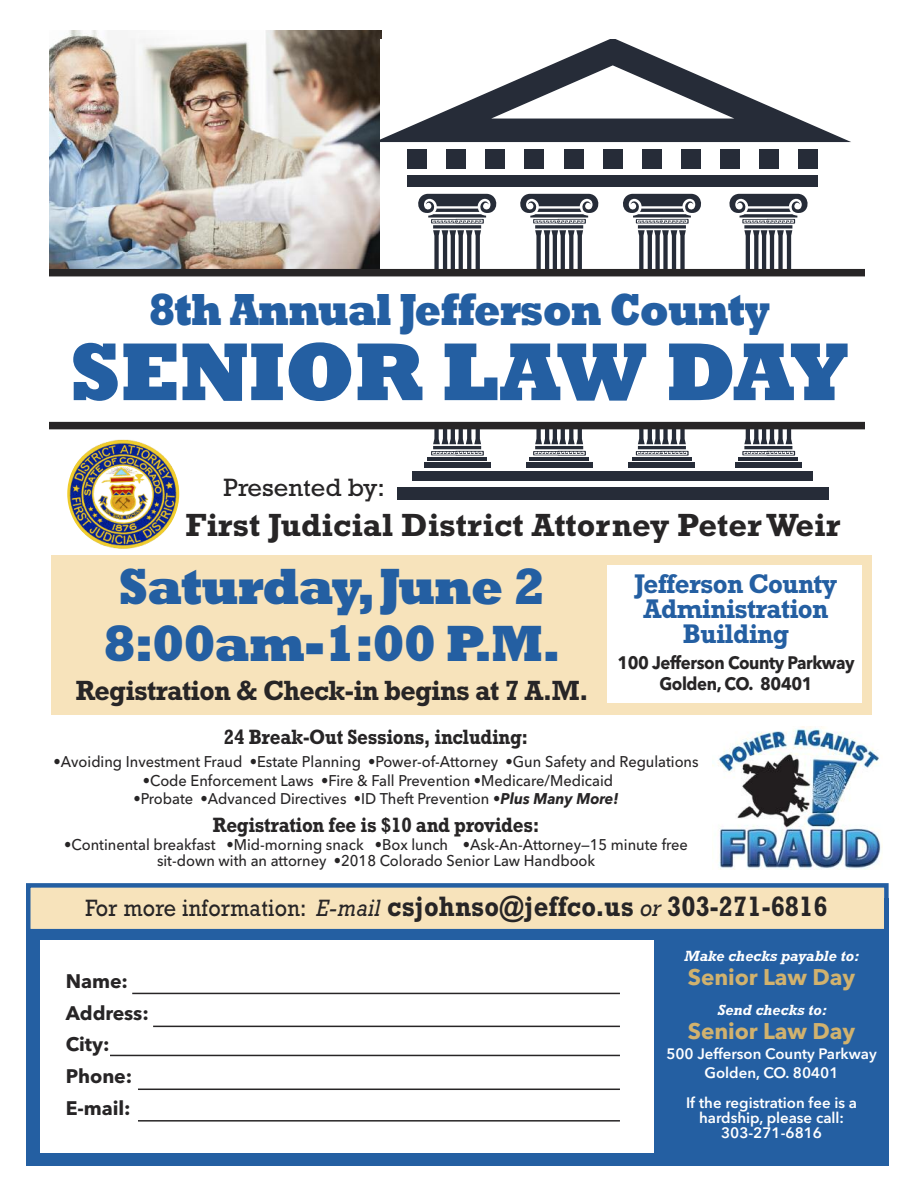
<style>
.page{position:relative;width:918px;height:1188px;background:#fff}
.page>*{position:absolute;margin:0;border:0;box-sizing:border-box;transform-origin:0 0}
.t1{font:800 83.4px "Rockwell";letter-spacing:-.015em;color:#245fa2}
.t2{font:800 51.75px/57.3px "Rockwell";letter-spacing:-.025em;color:#245fa2;scale:.91 1}
.t3{font:800 45.6px "Rockwell";letter-spacing:-.025em;color:#245fa2;scale:.85 1}
.t4{font:700 32.55px "Rockwell";color:#272526}
.t5{font:700 28.5px "Rockwell";letter-spacing:.005em;color:#272526;scale:.9 1}
.t6{font:700 28.2px "Rockwell";letter-spacing:-.025em;color:#272526;scale:.95 1}
.t7{font:700 27.45px/25.3px "Rockwell";letter-spacing:-.025em;color:#245fa2;text-align:center;scale:.95 1}
.t8{font:25.5px "Rockwell";color:#272526}
.t9{font:700 22.5px "Avenir Next";letter-spacing:-.005em;color:#d1b26e}
.t10{font:700 21px "Rockwell";letter-spacing:-.015em;color:#272526;scale:.9 1}
.t11{font:700 19.5px/32px "Avenir Next";letter-spacing:-.005em;color:#272526}
.t12{font:700 18px/21.3px "Avenir Next";letter-spacing:-.025em;color:#272526;text-align:center;scale:.93 1}
.t13{font:500 15.45px/16px "Avenir Next";color:#272526;text-align:center;scale:.95 1}
.t14{font:600 15px/15px "Avenir Next";color:#fff;text-align:center}
.t15{font:italic 700 15px "Rockwell";color:#fff}
.s1{font-weight:700;font-style:italic}
.s2{font-weight:400;font-size:24px}
.s3{font-weight:400;font-style:italic;font-size:24px}
</style>
<div class="page">
<div style="left:51px;top:555px;width:821px;height:160px;background:#f7e3bb"></div>
<img style="left:49px;top:30px;width:333px;height:239px">
<div style="left:381px;top:39px;width:522px;height:497px;background:#fff"></div>
<div style="left:413px;top:471px;width:400px;height:10px;background:#262c38"></div>
<div style="left:397px;top:487px;width:431px;height:13px;background:#262c38"></div>
<svg style="left:381px;top:39px;width:470px;height:103px"></svg>
<div style="left:407px;top:176px;width:411px;height:11px;background:#262c38"></div>
<hr style="left:739px;top:457px;width:59px;height:3px;background:#262c38">
<hr style="left:529px;top:457px;width:60px;height:3px;background:#262c38">
<hr style="left:632px;top:457px;width:60px;height:3px;background:#262c38">
<svg style="left:381px;top:194px;width:484px;height:262px"></svg>
<hr style="left:427px;top:457px;width:60px;height:3px;background:#262c38">
<div style="left:424px;top:462px;width:66px;height:6px;background:#262c38"></div>
<div style="left:735px;top:462px;width:67px;height:6px;background:#262c38"></div>
<div style="left:526px;top:462px;width:66px;height:6px;background:#262c38"></div>
<div style="left:629px;top:462px;width:66px;height:6px;background:#262c38"></div>
<div style="left:407px;top:149px;width:20px;height:20px;background:#262c38"></div>
<div style="left:446px;top:149px;width:20px;height:20px;background:#262c38"></div>
<div style="left:486px;top:149px;width:19px;height:20px;background:#262c38"></div>
<div style="left:525px;top:149px;width:19px;height:20px;background:#262c38"></div>
<div style="left:564px;top:149px;width:19px;height:20px;background:#262c38"></div>
<div style="left:603px;top:149px;width:20px;height:20px;background:#262c38"></div>
<div style="left:642px;top:149px;width:20px;height:20px;background:#262c38"></div>
<div style="left:681px;top:149px;width:20px;height:20px;background:#262c38"></div>
<div style="left:720px;top:149px;width:20px;height:20px;background:#262c38"></div>
<div style="left:759px;top:149px;width:20px;height:20px;background:#262c38"></div>
<div style="left:799px;top:149px;width:19px;height:20px;background:#262c38"></div>
<div style="left:41px;top:276px;width:851px;height:146px;background:#fff"></div>
<div style="left:33px;top:269px;width:866px;height:160px;border:8px solid #272526"></div>
<div style="left:10px;top:0;width:39px;height:464px;background:#fff"></div>
<div style="left:866px;top:194px;width:52px;height:257px;background:#fff"></div>
<img style="left:67px;top:438px;width:112px;height:112px;border-radius:50%">
<img style="left:713px;top:727px;width:169px;height:143px">
<div style="left:607px;top:565px;width:254px;height:137px;background:#fff"></div>
<div style="left:26px;top:898px;width:863px;height:268px;background:#245fa2"></div>
<div style="left:31px;top:888px;width:853px;height:41px;background:#f7e3bb"></div>
<div style="left:26px;top:883px;width:863px;height:50px;border:4px solid #245fa2"></div>
<div style="left:41px;top:941px;width:613px;height:212px;background:#fff"></div>
<hr style="left:132px;top:993px;width:488px;height:1px;background:#272526">
<hr style="left:153px;top:1026px;width:467px;height:1px;background:#272526">
<hr style="left:110px;top:1055px;width:510px;height:1px;background:#272526">
<hr style="left:138px;top:1089px;width:482px;height:1px;background:#272526">
<hr style="left:138px;top:1120px;width:482px;height:2px;background:#272526">
<h3 class="t3" style="left:149px;top:282px;width:733px">8th Annual Jefferson County</h3>
<h1 class="t1" style="left:70px;top:323px;width:781px">SENIOR LAW DAY</h1>
<h3 class="t8" style="left:224px;top:473px;width:163px">Presented by:</h3>
<h3 class="t4" style="left:185px;top:505px;width:656px">First Judicial District Attorney PeterWeir</h3>
<h2 class="t2" style="left:103px;top:557px;width:504px">Saturday,June 2<br>8:00am-1:00 P.M.</h2>
<h3 class="t6" style="left:76px;top:674px;width:541px">Registration &amp; Check-in begins at 7 A.M.</h3>
<h3 class="t7" style="left:635px;top:570px;width:215px">Jefferson County<br>Administration<br>Building</h3>
<p class="t12" style="left:617px;top:652px;width:257px">100 Jefferson County Parkway<br>Golden, CO. 80401</p>
<h3 class="t10" style="left:224px;top:724px;width:340px">24 Break-Out Sessions, including:</h3>
<p class="t13" style="left:54px;top:753px;width:681px">•Avoiding Investment Fraud •Estate Planning •Power-of-Attorney •Gun Safety and Regulations</p>
<p class="t13" style="left:143px;top:772px;width:497px">•Code Enforcement Laws •Fire &amp; Fall Prevention •Medicare/Medicaid</p>
<p class="t13" style="left:134px;top:790px;width:512px">•Probate •Advanced Directives •ID Theft Prevention <span class="s1">•Plus Many More!</span></p>
<h3 class="t10" style="left:213px;top:813px;width:364px">Registration fee is $10 and provides:</h3>
<p class="t13" style="left:64px;top:836px;width:658px">•Continental breakfast •Mid-morning snack •Box lunch •Ask-An-Attorney—15 minute free sit-down with an attorney •2018 Colorado Senior Law Handbook</p>
<h3 class="t5" style="left:85px;top:889px;width:826px"><span class="s2">For more information:</span> <span class="s3">E-mail</span> csjohnso@jeffco.us <span class="s3">or</span> 303-271-6816</h3>
<p class="t11" style="left:66px;top:964px;width:85px">Name:<br>Address:<br>City:<br>Phone:<br>E-mail:</p>
<p class="t15" style="left:684px;top:947px;width:177px">Make checks payable to:</p>
<h3 class="t9" style="left:688px;top:958px;width:169px">Senior Law Day</h3>
<p class="t15" style="left:718px;top:1001px;width:111px">Send checks to:</p>
<h3 class="t9" style="left:688px;top:1012px;width:169px">Senior Law Day</h3>
<p class="t14" style="left:666px;top:1043px;width:212px;line-height:19.5px">500 Jefferson County Parkway<br>Golden, CO. 80401</p>
<p class="t14" style="left:686px;top:1095px;width:173px">If the registration fee is a hardship, please call:<br>303-271-6816</p>
</div>
